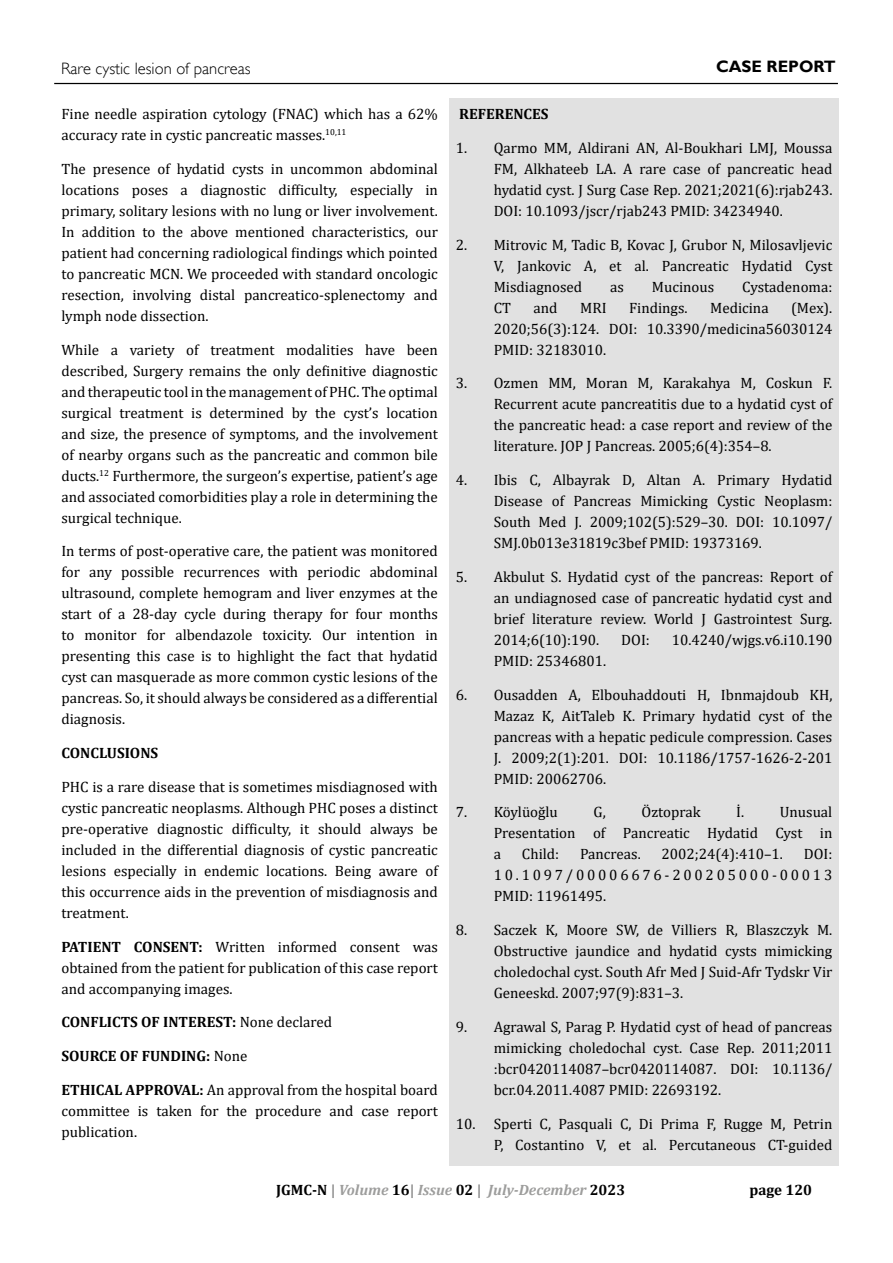
<style>
.page{position:relative;width:893px;height:1263px;background:#fff}
.page>*{position:absolute;margin:0;border:0;box-sizing:border-box;transform-origin:0 0}
.t1{font:300 16.5px "Gill Sans";color:#000}
.t2{font:700 16.5px "Gill Sans";color:#000}
.t3{font:15px/21px "Cambria";color:#000;text-align:justify}
.t4{font:700 15px "Cambria";color:#000}
.t5{font:italic 700 15px "Cambria";color:#9d9d9c}
.s1{font-weight:700}
.s2{font-weight:400}
.s3{font-style:normal;color:#000}
.s4{font-style:normal;color:#878787}
</style>
<div class="page">
<hr style="left:54px;top:83px;width:784px;height:1px;background:#000">
<div style="left:449px;top:98px;width:390px;height:1067px;background:#e1e1e1"></div>
<p class="t1" style="left:61px;top:58px;width:191px">Rare cystic lesion of pancreas</p>
<p class="t2" style="left:716px;top:56px;width:121px">CASE REPORT</p>
<p class="t3" style="left:61px;top:103px;width:378px">Fine needle aspiration cytology (FNAC) which has a 62% accuracy rate in cystic pancreatic masses.<sup>10,11</sup></p>
<p class="t3" style="left:61px;top:158px;width:378px">The presence of hydatid cysts in uncommon abdominal locations poses a diagnostic difficulty, especially in primary, solitary lesions with no lung or liver involvement.<br>In addition to the above mentioned characteristics, our patient had concerning radiological findings which pointed to pancreatic MCN. We proceeded with standard oncologic resection, involving distal pancreatico-splenectomy and lymph node dissection.</p>
<p class="t3" style="left:61px;top:339px;width:378px">While a variety of treatment modalities have been described, Surgery remains the only definitive diagnostic and therapeutic tool in the management of PHC. The optimal surgical treatment is determined by the cyst’s location and size, the presence of symptoms, and the involvement of nearby organs such as the pancreatic and common bile ducts.<sup>12</sup> Furthermore, the surgeon’s expertise, patient’s age and associated comorbidities play a role in determining the surgical technique.</p>
<p class="t3" style="left:61px;top:541px;width:378px">In terms of post-operative care, the patient was monitored for any possible recurrences with periodic abdominal ultrasound, complete hemogram and liver enzymes at the start of a 28-day cycle during therapy for four months to monitor for albendazole toxicity. Our intention in presenting this case is to highlight the fact that hydatid cyst can masquerade as more common cystic lesions of the pancreas. So, it should always be considered as a differential diagnosis.</p>
<p class="t4" style="left:61px;top:742px;width:98px">CONCLUSIONS</p>
<p class="t3" style="left:61px;top:776px;width:378px">PHC is a rare disease that is sometimes misdiagnosed with cystic pancreatic neoplasms. Although PHC poses a distinct pre-operative diagnostic difficulty, it should always be included in the differential diagnosis of cystic pancreatic lesions especially in endemic locations. Being aware of this occurrence aids in the prevention of misdiagnosis and treatment.</p>
<p class="t3" style="left:61px;top:936px;width:378px"><span class="s1">PATIENT CONSENT:</span> Written informed consent was obtained from the patient for publication of this case report and accompanying images.</p>
<p class="t4" style="left:61px;top:1012px;width:272px">CONFLICTS OF INTEREST: <span class="s2">None declared</span></p>
<p class="t4" style="left:61px;top:1045px;width:188px">SOURCE OF FUNDING: <span class="s2">None</span></p>
<p class="t3" style="left:61px;top:1079px;width:378px"><span class="s1">ETHICAL APPROVAL:</span> An approval from the hospital board committee is taken for the procedure and case report publication.</p>
<p class="t4" style="left:459px;top:103px;width:91px">REFERENCES</p>
<p class="t3" style="left:494px;top:137px;width:340px;text-indent:-38px">1. Qarmo MM, Aldirani AN, Al-Boukhari LMJ, Moussa FM, Alkhateeb LA. A rare case of pancreatic head hydatid cyst. J Surg Case Rep. 2021;2021(6):rjab243.<br>DOI: 10.1093/jscr/rjab243 PMID: 34234940.</p>
<p class="t3" style="left:494px;top:234px;width:340px;text-indent:-38px">2. Mitrovic M, Tadic B, Kovac J, Grubor N, Milosavljevic V, Jankovic A, et al. Pancreatic Hydatid Cyst Misdiagnosed</p>
<p class="t3" style="left:610px;top:276px;width:15px">as</p>
<p class="t3" style="left:652px;top:276px;width:64px">Mucinous</p>
<p class="t3" style="left:742px;top:276px;width:92px">Cystadenoma:</p>
<p class="t3" style="left:494px;top:297px;width:340px;text-indent:297px">(Mex).<br>2020;56(3):124. DOI: 10.3390/medicina56030124<br>PMID: 32183010.</p>
<p class="t3" style="left:494px;top:373px;width:340px;text-indent:-38px">3. Ozmen MM, Moran M, Karakahya M, Coskun F.<br>Recurrent acute pancreatitis due to a hydatid cyst of the pancreatic head: a case report and review of the literature. JOP J Pancreas. 2005;6(4):354–8.</p>
<p class="t3" style="left:494px;top:469px;width:340px;text-indent:-38px">4. Ibis C, Albayrak D, Altan A. Primary Hydatid Disease of Pancreas Mimicking Cystic Neoplasm:<br>South Med J. 2009;102(5):529–30. DOI: 10.1097/ SMJ.0b013e31819c3bef PMID: 19373169.</p>
<p class="t3" style="left:494px;top:566px;width:340px;text-indent:-38px">5. Akbulut S. Hydatid cyst of the pancreas: Report of an undiagnosed case of pancreatic hydatid cyst and brief literature review. World J Gastrointest Surg.<br>2014;6(10):190.</p>
<p class="t3" style="left:494px;top:297px;width:19px">CT</p>
<p class="t3" style="left:534px;top:297px;width:26px">and</p>
<p class="t3" style="left:580px;top:297px;width:28px">MRI</p>
<p class="t3" style="left:629px;top:297px;width:60px">Findings.</p>
<p class="t3" style="left:710px;top:297px;width:60px">Medicina</p>
<p class="t3" style="left:621px;top:629px;width:30px">DOI:</p>
<p class="t3" style="left:672px;top:629px;width:162px">10.4240/wjgs.v6.i10.190</p>
<p class="t3" style="left:494px;top:650px;width:114px">PMID: 25346801.</p>
<p class="t3" style="left:494px;top:684px;width:340px;text-indent:-38px">6. Ousadden A, Elbouhaddouti H, Ibnmajdoub KH, Mazaz K, AitTaleb K. Primary hydatid cyst of the pancreas with a hepatic pedicule compression. Cases J. 2009;2(1):201. DOI: 10.1186/1757-1626-2-201<br>PMID: 20062706.</p>
<p class="t3" style="left:456px;top:802px;width:103px">7. Köylüoğlu</p>
<p class="t3" style="left:594px;top:802px;width:14px">G,</p>
<p class="t3" style="left:641px;top:802px;width:60px">Öztoprak</p>
<p class="t3" style="left:494px;top:802px;width:340px;text-indent:243px">İ. Unusual Presentation of Pancreatic Hydatid Cyst in a</p>
<p class="t3" style="left:522px;top:844px;width:39px">Child:</p>
<p class="t3" style="left:580px;top:844px;width:62px">Pancreas.</p>
<p class="t3" style="left:662px;top:844px;width:123px">2002;24(4):410–1.</p>
<p class="t3" style="left:494px;top:844px;width:340px;text-indent:310px">DOI:<br>10.1097/00006676-200205000-00013<br>PMID: 11961495.</p>
<p class="t3" style="left:494px;top:919px;width:340px;text-indent:-38px">8. Saczek K, Moore SW, de Villiers R, Blaszczyk M.<br>Obstructive jaundice and hydatid cysts mimicking choledochal cyst. South Afr Med J Suid-Afr Tydskr Vir Geneeskd. 2007;97(9):831–3.</p>
<p class="t3" style="left:494px;top:1016px;width:340px;text-indent:-38px">9. Agrawal S, Parag P. Hydatid cyst of head of pancreas mimicking choledochal cyst. Case Rep. 2011;2011 :bcr0420114087–bcr0420114087. DOI: 10.1136/ bcr.04.2011.4087 PMID: 22693192.</p>
<p class="t3" style="left:456px;top:1113px;width:378px;text-align:right">10. Sperti C, Pasquali C, Di Prima F, Rugge M, Petrin<br>P, Costantino V, et al. Percutaneous CT-guided</p>
<p class="t5" style="left:276px;top:1181px;width:351px"><span class="s3">JGMC-N</span> <span class="s4">|</span> Volume <span class="s3">16</span><span class="s4">|</span> Issue <span class="s3">02</span> <span class="s4">|</span> July-December <span class="s3">2023</span></p>
<p class="t4" style="left:749px;top:1180px;width:64px">page 120</p>
</div>
